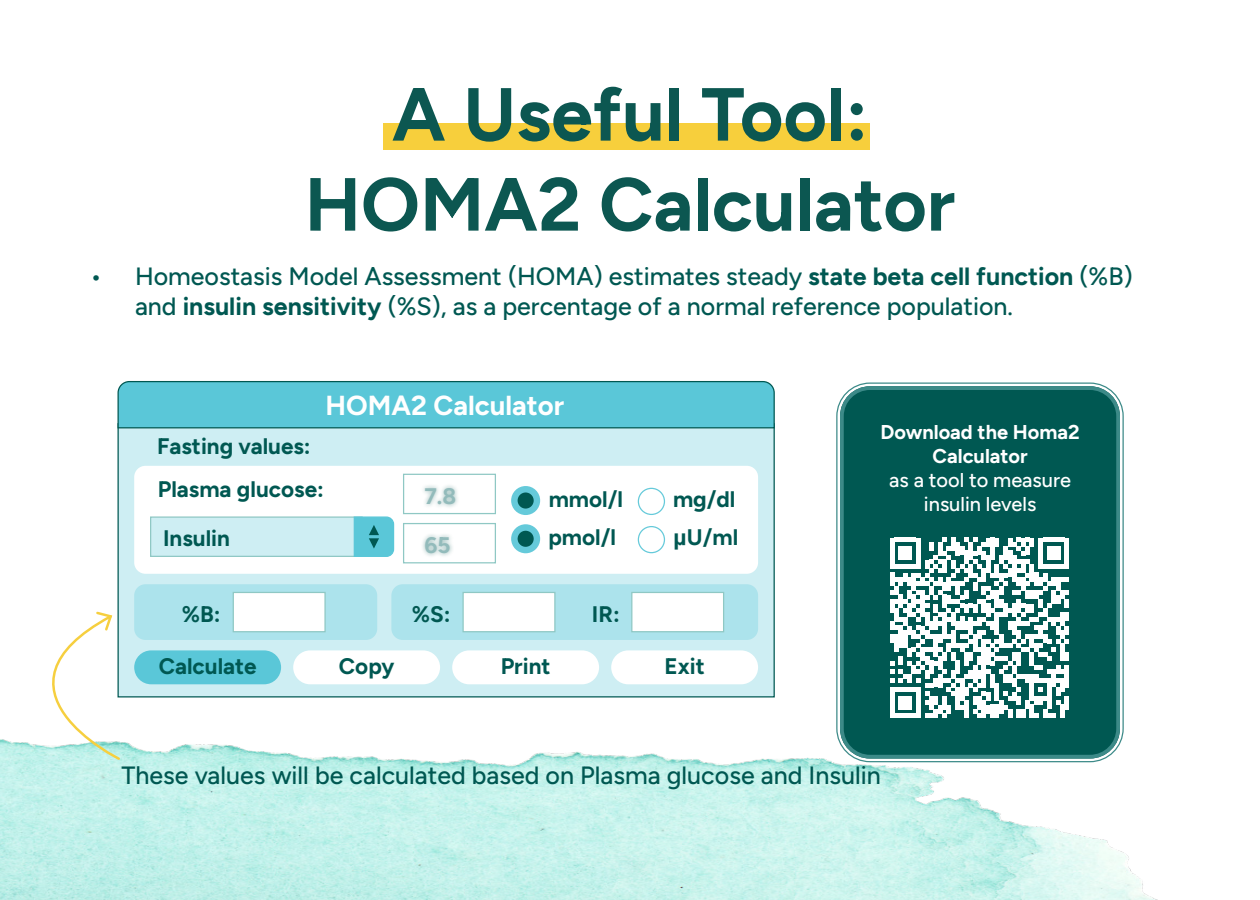
<style>
.page{position:relative;width:1260px;height:900px;background:#fff}
.page>*{position:absolute;margin:0;border:0;box-sizing:border-box;transform-origin:0 0}
.t1{font:300 75px/90px "Figtree";color:#0c5751;text-align:center}
.t2{font:300 27.5px "Figtree";color:#fff}
.t3{font:300 25px/30px "Figtree";color:#005852}
.t4{font:300 22.5px "Figtree";color:#005852}
.t5{font:300 22.5px "Figtree";color:#93bbbb}
.t6{font:300 20px/24px "Figtree";color:#fff;text-align:center}
.s1{font-family:"Helvetica";font-weight:700}
</style>
<div class="page">
<img style="left:0;top:734px;width:1158px;height:166px">
<div style="left:840px;top:386px;width:280px;height:373px;background:#005852;border-radius:30px"></div>
<div style="left:836px;top:383px;width:288px;height:379px;border:1px solid #3c8a88;border-radius:33px"></div>
<div style="left:840px;top:386px;width:280px;height:373px;border:4px solid #3c8a88;border-radius:28px"></div>
<svg style="left:890px;top:538px;width:179px;height:180px"></svg>
<hr style="left:1065px;top:665px;width:4px;height:22px;background:#fff">
<hr style="left:1065px;top:696px;width:4px;height:13px;background:#fff">
<div style="left:118px;top:423px;width:657px;height:275px;background:#ceeef3;border:1px solid #005852"></div>
<div style="left:134px;top:650px;width:147px;height:34px;background:#5ac7d8;border-radius:17px"></div>
<div style="left:293px;top:650px;width:147px;height:34px;background:#fff;border-radius:17px"></div>
<div style="left:452px;top:650px;width:147px;height:34px;background:#fff;border-radius:17px"></div>
<div style="left:611px;top:650px;width:147px;height:34px;background:#fff;border-radius:17px"></div>
<svg style="left:117px;top:381px;width:658px;height:48px;background:#57c1d1"></svg>
<div style="left:134px;top:466px;width:624px;height:108px;background:#fff;border-radius:11px"></div>
<div style="left:403px;top:474px;width:93px;height:40px;background:#fff;border:1px solid #8fc8c4"></div>
<div style="left:420px;top:483px;width:40px;height:26px;background:#005852;opacity:.4"></div>
<div style="left:403px;top:523px;width:93px;height:40px;background:#fff;border:1px solid #8fc8c4"></div>
<div style="left:420px;top:532px;width:35px;height:26px;background:#005852;opacity:.4"></div>
<div style="left:150px;top:516px;width:213px;height:41px;background:#ceeef3;border:1px solid #8fc8c4"></div>
<svg style="left:353px;top:516px;width:42px;height:41px;background:#5dc3d1"></svg>
<div style="left:134px;top:584px;width:243px;height:56px;background:#ace3ec;border-radius:11px"></div>
<div style="left:391px;top:584px;width:367px;height:56px;background:#ace3ec;border-radius:11px"></div>
<div style="left:233px;top:592px;width:93px;height:40px;background:#fff;border:1px solid #8fc8c4"></div>
<div style="left:462px;top:592px;width:94px;height:40px;background:#fff;border:1px solid #8fc8c4"></div>
<div style="left:631px;top:592px;width:93px;height:40px;background:#fff;border:1px solid #8fc8c4"></div>
<svg style="left:514px;top:489px;width:23px;height:23px"></svg>
<div style="left:511px;top:486px;width:29px;height:29px;border:6px solid #65cada;border-radius:50%"></div>
<div style="left:638px;top:488px;width:27px;height:27px;border:1px solid #65cada;border-radius:50%"></div>
<div style="left:638px;top:526px;width:27px;height:27px;border:1px solid #65cada;border-radius:50%"></div>
<svg style="left:514px;top:528px;width:23px;height:22px"></svg>
<div style="left:511px;top:524px;width:29px;height:29px;border:6px solid #65cada;border-radius:50%"></div>
<svg style="left:0;top:610px;width:121px;height:151px"></svg>
<div style="left:383px;top:123px;width:486px;height:27px;background:#f7cf3c"></div>
<p class="t1" style="left:305px;top:70px;width:652px">A Useful Tool:<br>HOMA2 Calculator</p>
<p class="t3" style="left:135px;top:261px;width:999px;text-indent:-45px">• Homeostasis Model Assessment (HOMA) estimates steady state beta cell function (%B) and insulin sensitivity (%S), as a percentage of a normal reference population.</p>
<p class="t2" style="left:326px;top:390px;width:240px">HOMA2 Calculator</p>
<p class="t4" style="left:157px;top:434px;width:155px">Fasting values:</p>
<p class="t4" style="left:158px;top:476px;width:168px">Plasma glucose:</p>
<p class="t5" style="left:424px;top:483px;width:33px">7.8</p>
<p class="t4" style="left:163px;top:526px;width:68px">Insulin</p>
<p class="t5" style="left:424px;top:532px;width:28px">65</p>
<p class="t4" style="left:549px;top:486px;width:76px">mmol/l</p>
<p class="t4" style="left:673px;top:486px;width:64px">mg/dl</p>
<p class="t4" style="left:548px;top:524px;width:69px">pmol/l</p>
<p class="t4" style="left:673px;top:524px;width:67px"><span class="s1">μ</span>U/ml</p>
<p class="t4" style="left:182px;top:601px;width:40px">%B:</p>
<p class="t4" style="left:412px;top:601px;width:40px">%S:</p>
<p class="t4" style="left:592px;top:601px;width:29px">IR:</p>
<p class="t4" style="left:159px;top:653px;width:99px">Calculate</p>
<p class="t4" style="left:339px;top:653px;width:57px">Copy</p>
<p class="t4" style="left:501px;top:653px;width:51px">Print</p>
<p class="t4" style="left:665px;top:653px;width:42px">Exit</p>
<p class="t6" style="left:881px;top:420px;width:201px">Download the Homa2<br>Calculator</p>
<p class="t6" style="left:889px;top:468px;width:183px">as a tool to measure insulin levels</p>
<p class="t3" style="left:121px;top:761px;width:761px">These values will be calculated based on Plasma glucose and Insulin</p>
</div>
